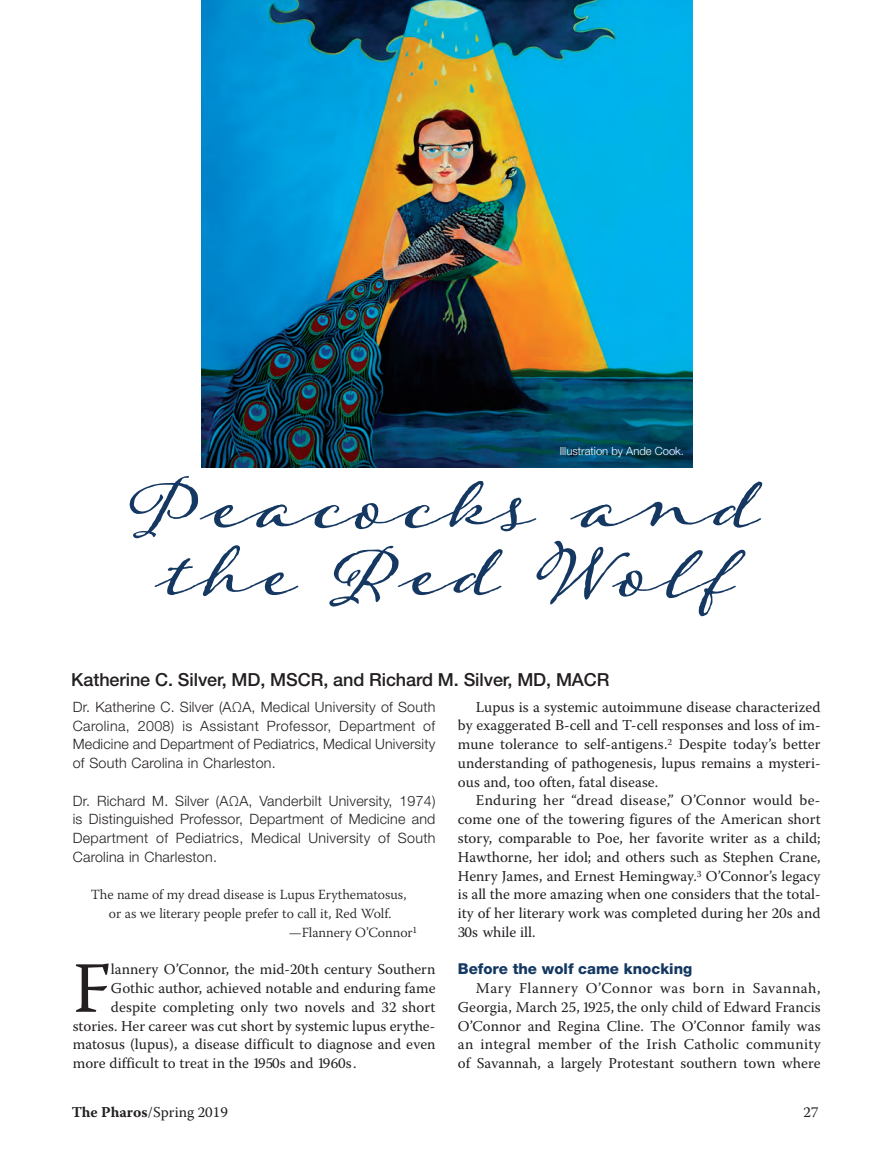
<style>
.page{position:relative;width:892px;height:1173px;background:#fff}
.page>*{position:absolute;margin:0;border:0;box-sizing:border-box;transform-origin:0 0}
.t1{font:79.5px/67.5px "Adorn Garland";color:#153862;text-align:center}
.t2{font:71.85px "Warnock Pro";color:#231f20}
.t3{font:500 18px "Helvetica Neue LT Std";letter-spacing:-.005em;color:#231f20}
.t4{font:15px/18.8px "Warnock Pro";color:#231f20;text-align:justify}
.t5{font:800 15px "Helvetica Neue LT Std";color:#153862}
.t6{font:300 14.25px/18.8px "Helvetica Neue LT Std";letter-spacing:.015em;color:#231f20;text-align:justify}
.t7{font:300 13.95px "Warnock Pro";letter-spacing:-.005em;color:#231f20}
.t8{font:300 11.25px "Helvetica Neue LT Std";color:#fff}
.s1{font-weight:700}
</style>
<div class="page">
<img style="left:201px;top:0;width:491px;height:468px">
<p class="t8" style="left:559px;top:444px;width:126px">Illustration by Ande Cook.</p>
<h1 class="t1" style="left:130px;top:465px;width:631px">Peacocks and the Red Wolf</h1>
<p class="t3" style="left:71px;top:669px;width:539px">Katherine C. Silver, MD, MSCR, and Richard M. Silver, MD, MACR</p>
<p class="t6" style="left:73px;top:697px;width:364px">Dr. Katherine C. Silver (AΩA, Medical University of South Carolina, 2008) is Assistant Professor, Department of Medicine and Department of Pediatrics, Medical University of South Carolina in Charleston.</p>
<p class="t6" style="left:73px;top:791px;width:364px">Dr. Richard M. Silver (AΩA, Vanderbilt University, 1974) is Distinguished Professor, Department of Medicine and Department of Pediatrics, Medical University of South Carolina in Charleston.</p>
<p class="t7" style="left:91px;top:886px;width:317px">The name of my dread disease is Lupus Erythematosus,</p>
<p class="t7" style="left:109px;top:905px;width:284px">or as we literary people prefer to call it, Red Wolf.</p>
<p class="t7" style="left:289px;top:924px;width:130px">—Flannery O’Connor<sup>1</sup></p>
<h2 class="t2" style="left:73px;top:945px;width:40px">F</h2>
<p class="t4" style="left:111px;top:960px;width:326px">lannery O’Connor, the mid-20th century Southern</p>
<p class="t4" style="left:111px;top:978px;width:326px">Gothic author, achieved notable and enduring fame</p>
<p class="t4" style="left:111px;top:997px;width:326px">despite completing only two novels and 32 short</p>
<p class="t4" style="left:73px;top:1016px;width:364px">stories. Her career was cut short by systemic lupus erythe-</p>
<p class="t4" style="left:73px;top:1035px;width:364px">matosus (lupus), a disease difficult to diagnose and even</p>
<p class="t4" style="left:73px;top:1053px;width:285px">more difficult to treat in the 1950s and 1960s.</p>
<p class="t4" style="left:457px;top:697px;width:364px;text-indent:18px">Lupus is a systemic autoimmune disease characterized by exaggerated B-cell and T-cell responses and loss of im&shy;mune tolerance to self-antigens.<sup>2</sup> Despite today’s better understanding of pathogenesis, lupus remains a mysteri&shy;ous and, too often, fatal disease.</p>
<p class="t4" style="left:457px;top:791px;width:364px;text-indent:18px">Enduring her “dread disease,” O’Connor would be&shy;come one of the towering figures of the American short story, comparable to Poe, her favorite writer as a child; Hawthorne, her idol; and others such as Stephen Crane, Henry James, and Ernest Hemingway.<sup>3</sup> O’Connor’s legacy is all the more amazing when one considers that the total&shy;ity of her literary work was completed during her 20s and 30s while ill.</p>
<p class="t5" style="left:457px;top:960px;width:236px">Before the wolf came knocking</p>
<p class="t4" style="left:457px;top:978px;width:364px;text-indent:18px">Mary Flannery O’Connor was born in Savannah, Georgia, March 25, 1925, the only child of Edward Francis O’Connor and Regina Cline. The O’Connor family was an integral member of the Irish Catholic community of Savannah, a largely Protestant southern town where</p>
<p class="t4" style="left:72px;top:1102px;width:158px"><span class="s1">The Pharos</span>/Spring 2019</p>
<p class="t4" style="left:803px;top:1102px;width:17px">27</p>
</div>
